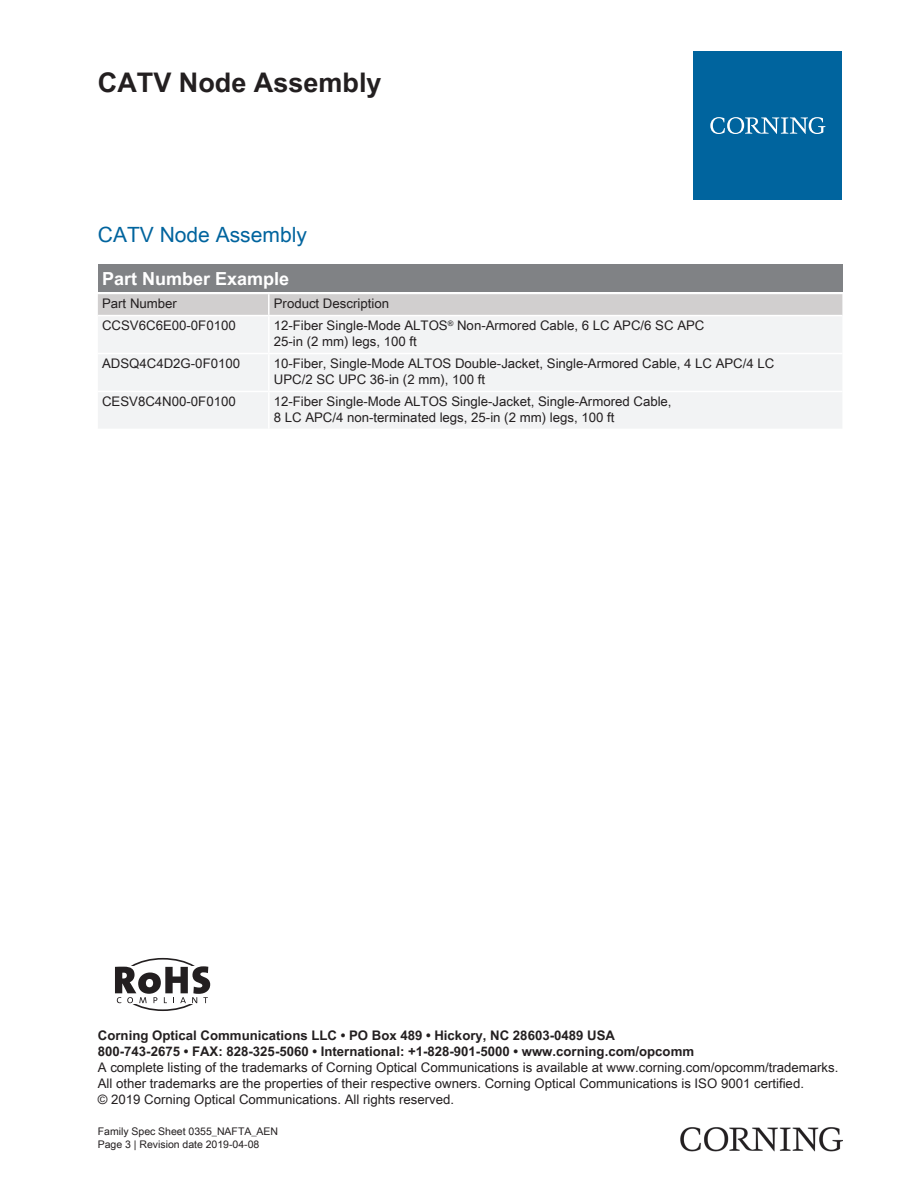
<style>
.page{position:relative;width:919px;height:1187px;background:#fff}
.page>*{position:absolute;margin:0;border:0;box-sizing:border-box;transform-origin:0 0}
.t1{font:700 27px "Arial Unicode MS";color:#231f20}
.t2{font:21px "Arial Unicode MS";color:#00649e}
.t3{font:700 18px "Arial Unicode MS";color:#fff}
.t4{font:13.2px/15.9px "Arial Unicode MS";color:#231f20}
.t5{font:700 13.2px/15.9px "Arial Unicode MS";color:#231f20}
.t6{font:10.5px/12.6px "Arial Unicode MS";color:#231f20}
</style>
<div class="page">
<div style="left:98px;top:264px;width:744px;height:28px;background:#808285"></div>
<div style="left:98px;top:317px;width:744px;height:111px;background:#f2f3f4"></div>
<div style="left:98px;top:294px;width:744px;height:21px;background:#d1cfcf"></div>
<hr style="left:268px;top:316px;width:1px;height:37px;background:#fff">
<hr style="left:268px;top:354px;width:1px;height:36px;background:#fff">
<hr style="left:268px;top:392px;width:1px;height:36px;background:#fff">
<hr style="left:98px;top:353px;width:171px;height:1px;background:#fff">
<hr style="left:269px;top:353px;width:573px;height:1px;background:#fff">
<hr style="left:98px;top:390px;width:171px;height:2px;background:#fff">
<hr style="left:269px;top:390px;width:573px;height:2px;background:#fff">
<div style="left:693px;top:51px;width:149px;height:149px;background:#00649e"></div>
<svg style="left:710px;top:117px;width:115px;height:17px"></svg>
<img style="left:680px;top:1127px;width:162px;height:24px">
<div style="left:118px;top:957px;width:90px;height:53px;border:2px solid #231f20;border-radius:50%"></div>
<div style="left:98px;top:966px;width:123px;height:38px;background:#fff"></div>
<svg style="left:115px;top:966px;width:95px;height:37px"></svg>
<h1 class="t1" style="left:98px;top:62px;width:285px">CATV Node Assembly</h1>
<h2 class="t2" style="left:98px;top:219px;width:210px">CATV Node Assembly</h2>
<h3 class="t3" style="left:102px;top:265px;width:189px">Part Number Example</h3>
<p class="t4" style="left:102px;top:295px;width:76px">Part Number</p>
<p class="t4" style="left:274px;top:295px;width:117px">Product Description</p>
<p class="t4" style="left:102px;top:317px;width:135px">CCSV6C6E00-0F0100</p>
<p class="t4" style="left:274px;top:317px;width:432px">12-Fiber Single-Mode ALTOS<sup>®</sup> Non-Armored Cable, 6 LC APC/6 SC APC<br>25-in (2 mm) legs, 100 ft</p>
<p class="t4" style="left:102px;top:355px;width:139px">ADSQ4C4D2G-0F0100</p>
<p class="t4" style="left:274px;top:355px;width:502px">10-Fiber, Single-Mode ALTOS Double-Jacket, Single-Armored Cable, 4 LC APC/4 LC<br>UPC/2 SC UPC 36-in (2 mm), 100 ft</p>
<p class="t4" style="left:102px;top:393px;width:135px">CESV8C4N00-0F0100</p>
<p class="t4" style="left:274px;top:393px;width:399px">12-Fiber Single-Mode ALTOS Single-Jacket, Single-Armored Cable,<br>8 LC APC/4 non-terminated legs, 25-in (2 mm) legs, 100 ft</p>
<p class="t5" style="left:98px;top:1027px;width:597px">Corning Optical Communications LLC • PO Box 489 • Hickory, NC 28603-0489 USA<br>800-743-2675 • FAX: 828-325-5060 • International: +1-828-901-5000 • www.corning.com/opcomm</p>
<p class="t4" style="left:98px;top:1058px;width:742px">A complete listing of the trademarks of Corning Optical Communications is available at www.corning.com/opcomm/trademarks.<br>All other trademarks are the properties of their respective owners. Corning Optical Communications is ISO 9001 certified.<br>© 2019 Corning Optical Communications. All rights reserved.</p>
<p class="t6" style="left:98px;top:1124px;width:182px">Family Spec Sheet 0355_NAFTA_AEN<br>Page 3 | Revision date 2019-04-08</p>
</div>
